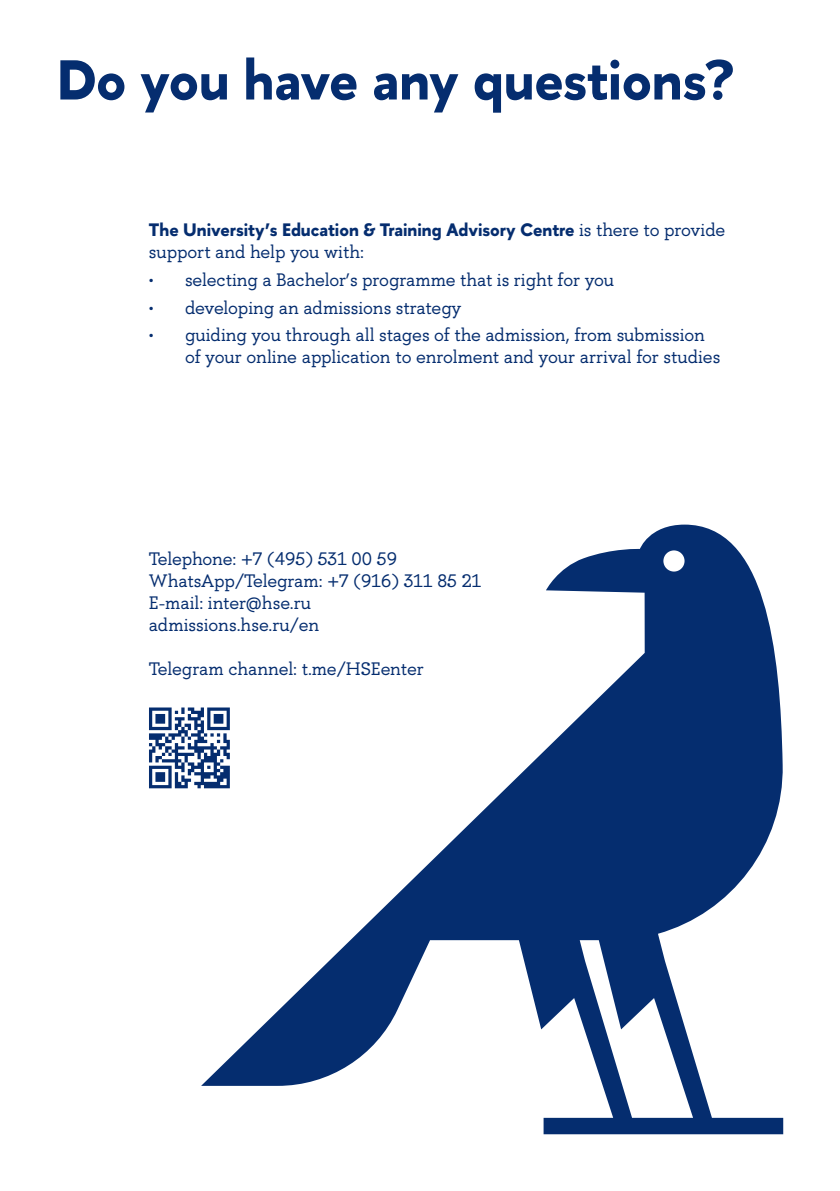
<style>
.page{position:relative;width:840px;height:1191px;background:#fff}
.page>*{position:absolute;margin:0;border:0;box-sizing:border-box;transform-origin:0 0}
.t1{font:700 56px "HSE Sans";color:#052d6f}
.текст{font:18px/22px "HSE Slab";color:#052d6f}
.текст-2{font:700 18px/22px "HSE Sans";color:#052d6f}
.s1{font-family:"HSE Slab";font-weight:400}
</style>
<div class="page">
<svg style="left:201px;top:524px;width:582px;height:610px"></svg>
<div style="left:663px;top:550px;width:21px;height:21px;background:#fff;border-radius:50%"></div>
<svg style="left:149px;top:707px;width:81px;height:81px"></svg>
<p class="t1" style="left:57px;top:43px;width:679px">Do you have any questions?</p>
<p class="текст-2" style="left:149px;top:219px;width:577px">The University’s Education &amp; Training Advisory Centre <span class="s1">is there to provide support and help you with:</span></p>
<p class="текст" style="left:149px;top:269px;width:466px">• selecting a Bachelor’s programme that is right for you</p>
<p class="текст" style="left:149px;top:297px;width:314px">• developing an admissions strategy</p>
<p class="текст" style="left:185px;top:324px;width:536px;text-indent:-36px">• guiding you through all stages of the admission, from submission of your online application to enrolment and your arrival for studies</p>
<p class="текст" style="left:149px;top:548px;width:249px">Telephone: +7 (495) 531 00 59</p>
<p class="текст" style="left:149px;top:570px;width:333px">WhatsApp/Telegram: +7 (916) 311 85 21</p>
<p class="текст" style="left:149px;top:592px;width:163px">E-mail: inter@hse.ru</p>
<p class="текст" style="left:149px;top:614px;width:172px">admissions.hse.ru/en</p>
<p class="текст" style="left:149px;top:658px;width:276px">Telegram channel: t.me/HSEenter</p>
</div>
